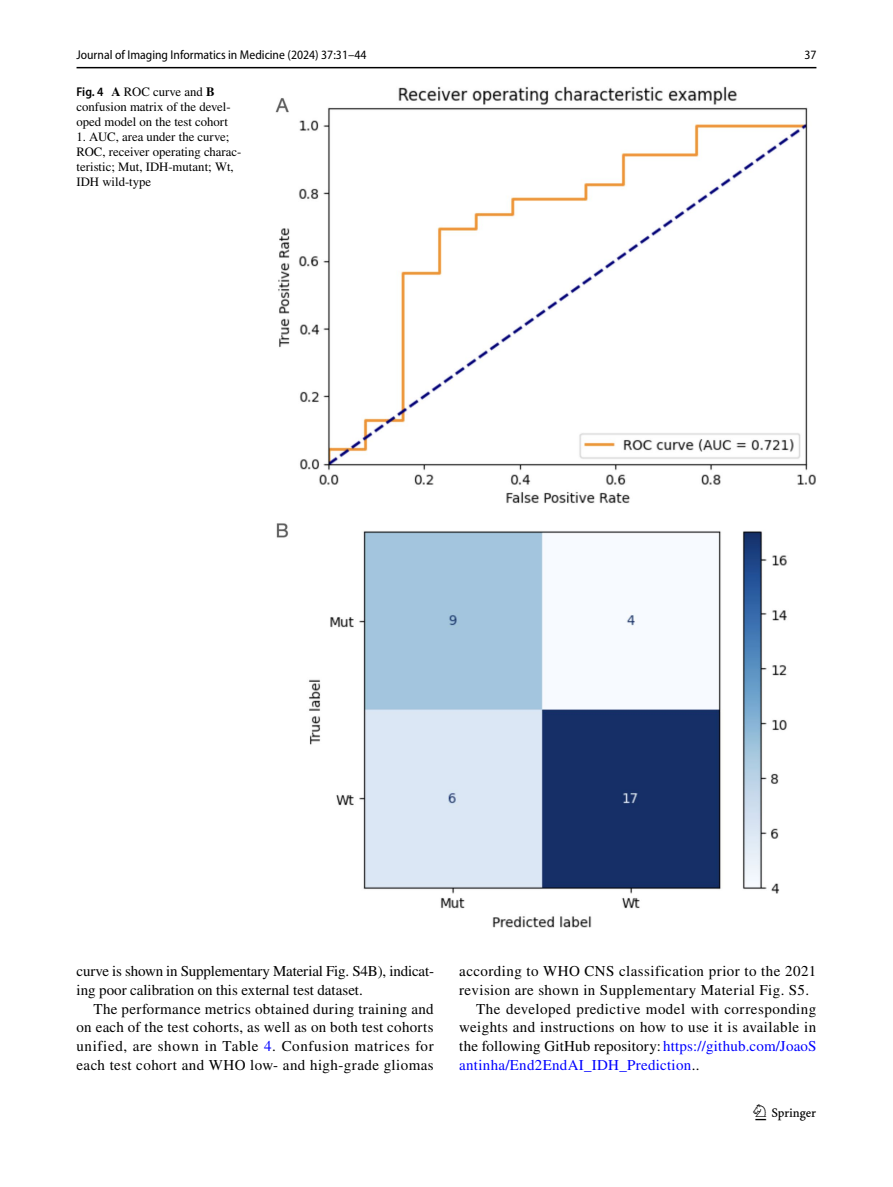
<style>
.page{position:relative;width:893px;height:1187px;background:#fff}
.page>*{position:absolute;margin:0;border:0;box-sizing:border-box;transform-origin:0 0}
.t1{font:22.5px "Springnew Regular 3";color:#000}
.t2{font:15px/18.8px "STIX";letter-spacing:.025em;color:#000;text-align:justify}
.t3{font:15px/18.8px "STIX";letter-spacing:-.01em;color:#000}
.t4{font:15px "STIX";letter-spacing:.02em;color:#00f}
.t5{font:12.75px/15px "STIX";color:#000}
.t6{font:semi-condensed 12.75px "Myriad Pro";color:#000}
.s1{font-family:"Myriad Pro";font-weight:600;font-stretch:semi-condensed}
.s2{font-weight:700}
.s3{color:#00f}
.s4{color:#000}
</style>
<div class="page">
<hr style="left:77px;top:67px;width:739px;height:1px;background:#000">
<img style="left:275px;top:87px;width:541px;height:840px">
<p class="t6" style="left:77px;top:48px;width:291px">Journal of Imaging Informatics in Medicine (2024) 37:31–44</p>
<p class="t6" style="left:804px;top:48px;width:14px">37</p>
<p class="t5" style="left:77px;top:85px;width:156px"><span class="s1">Fig. 4</span> <span class="s2">A</span> ROC curve and <span class="s2">B </span>confusion matrix of the devel&shy;oped model on the test cohort</p>
<p class="t5" style="left:77px;top:130px;width:166px">1. AUC, area under the curve;<br>ROC, receiver operating charac&shy;teristic; Mut, IDH-mutant; Wt,<br>IDH wild-type</p>
<p class="t3" style="left:77px;top:962px;width:359px">curve is shown in Supplementary Material Fig. S4B), indicat&shy;ing poor calibration on this external test dataset.</p>
<p class="t2" style="left:77px;top:1000px;width:359px;text-indent:17px">The performance metrics obtained during training and on each of the test cohorts, as well as on both test cohorts unified, are shown in Table <span class="s3">4</span>. Confusion matrices for each test cohort and WHO low- and high-grade gliomas</p>
<p class="t2" style="left:459px;top:962px;width:359px">according to WHO CNS classification prior to the 2021</p>
<p class="t2" style="left:459px;top:981px;width:352px">revision are shown in Supplementary Material Fig. S5.</p>
<p class="t2" style="left:476px;top:1000px;width:342px">The developed predictive model with corresponding</p>
<p class="t2" style="left:459px;top:1018px;width:358px">weights and instructions on how to use it is available in</p>
<p class="t2" style="left:459px;top:1037px;width:359px">the following GitHub repository: <span class="s3">https://github.com/JoaoS</span></p>
<p class="t4" style="left:459px;top:1054px;width:242px">antinha/End2EndAI_IDH_Prediction<span class="s4">..</span></p>
<h1 class="t1" style="left:755px;top:1104px;width:62px">1 3</h1>
</div>
